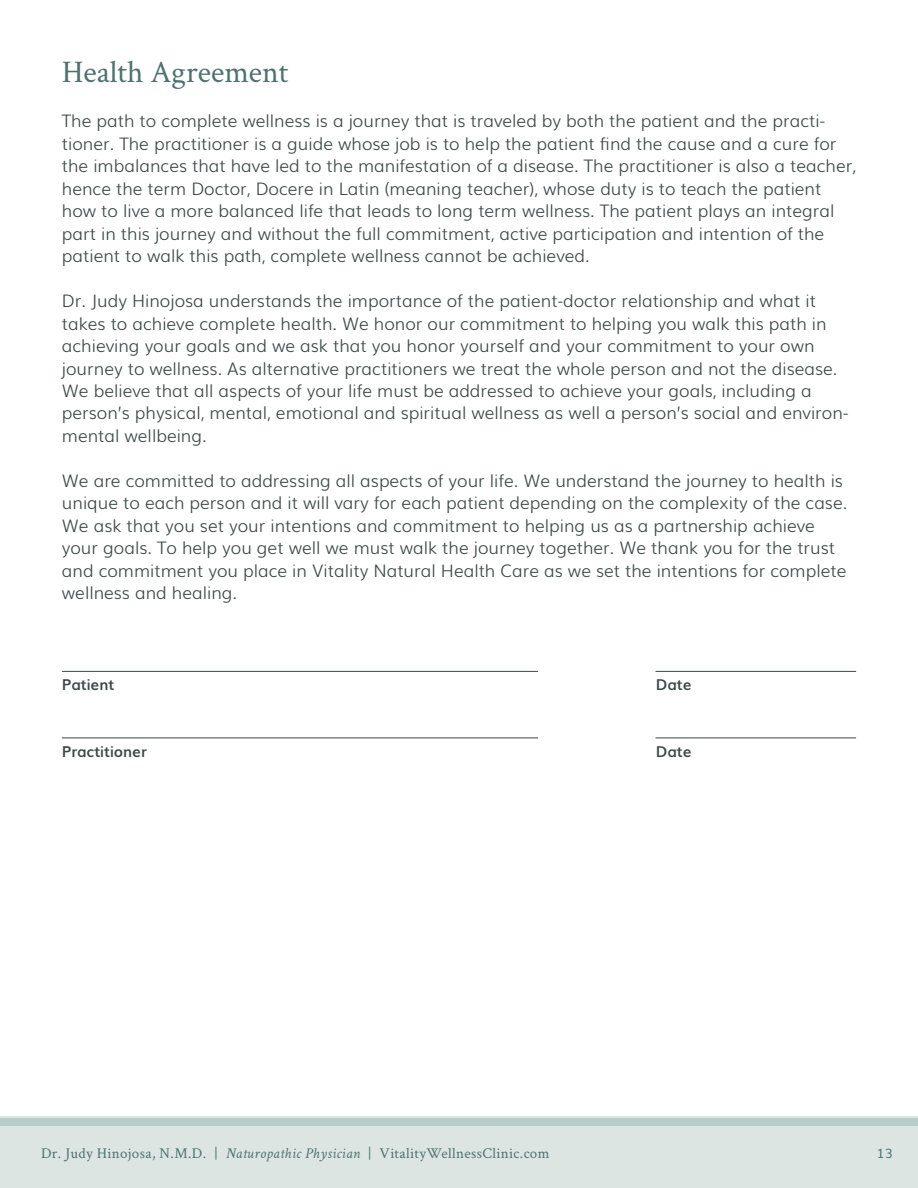
<style>
.page{position:relative;width:918px;height:1188px;background:#fff}
.page>*{position:absolute;margin:0;border:0;box-sizing:border-box;transform-origin:0 0}
.t1{font:31.5px "Crimson Text";color:#4e7170}
.t2{font:300 17.25px/22.5px "Muli";color:#3d4846}
.t3{font:15px "Crimson Text";letter-spacing:.025em;color:#4e7170}
.t4{font:700 15px "Muli";color:#3d4846}
.t5{font:12.75px "Muli";color:#4e7170}
.s1{font-style:italic}
</style>
<div class="page">
<div style="left:0;top:1116px;width:918px;height:72px;background:#dce5e2"></div>
<div style="left:0;top:1118px;width:918px;height:7px;background:#b8cdc8"></div>
<hr style="left:62px;top:671px;width:476px;height:1px;background:#3d4846">
<hr style="left:656px;top:671px;width:200px;height:1px;background:#3d4846">
<hr style="left:62px;top:738px;width:476px;height:1px;background:#3d4846">
<hr style="left:656px;top:738px;width:200px;height:1px;background:#3d4846">
<h1 class="t1" style="left:62px;top:50px;width:228px">Health Agreement</h1>
<p class="t2" style="left:62px;top:108px;width:796px">The path to complete wellness is a journey that is traveled by both the patient and the practi&shy;tioner. The practitioner is a guide whose job is to help the patient find the cause and a cure for the imbalances that have led to the manifestation of a disease. The practitioner is also a teacher, hence the term Doctor, Docere in Latin (meaning teacher), whose duty is to teach the patient how to live a more balanced life that leads to long term wellness. The patient plays an integral part in this journey and without the full commitment, active participation and intention of the patient to walk this path, complete wellness cannot be achieved.</p>
<p class="t2" style="left:62px;top:288px;width:788px">Dr. Judy Hinojosa understands the importance of the patient-doctor relationship and what it takes to achieve complete health. We honor our commitment to helping you walk this path in achieving your goals and we ask that you honor yourself and your commitment to your own journey to wellness. As alternative practitioners we treat the whole person and not the disease.<br>We believe that all aspects of your life must be addressed to achieve your goals, including a person’s physical, mental, emotional and spiritual wellness as well a person’s social and environ&shy;mental wellbeing.</p>
<p class="t2" style="left:62px;top:468px;width:787px">We are committed to addressing all aspects of your life. We understand the journey to health is unique to each person and it will vary for each patient depending on the complexity of the case.<br>We ask that you set your intentions and commitment to helping us as a partnership achieve your goals. To help you get well we must walk the journey together. We thank you for the trust and commitment you place in Vitality Natural Health Care as we set the intentions for complete wellness and healing.</p>
<p class="t4" style="left:62px;top:672px;width:54px">Patient</p>
<p class="t4" style="left:656px;top:672px;width:37px">Date</p>
<p class="t4" style="left:62px;top:740px;width:86px">Practitioner</p>
<p class="t4" style="left:656px;top:740px;width:37px">Date</p>
<p class="t3" style="left:41px;top:1143px;width:510px">Dr. Judy Hinojosa, N.M.D. | <span class="s1">Naturopathic Physician</span> | VitalityWellnessClinic.com</p>
<p class="t5" style="left:877px;top:1143px;width:17px">13</p>
</div>
